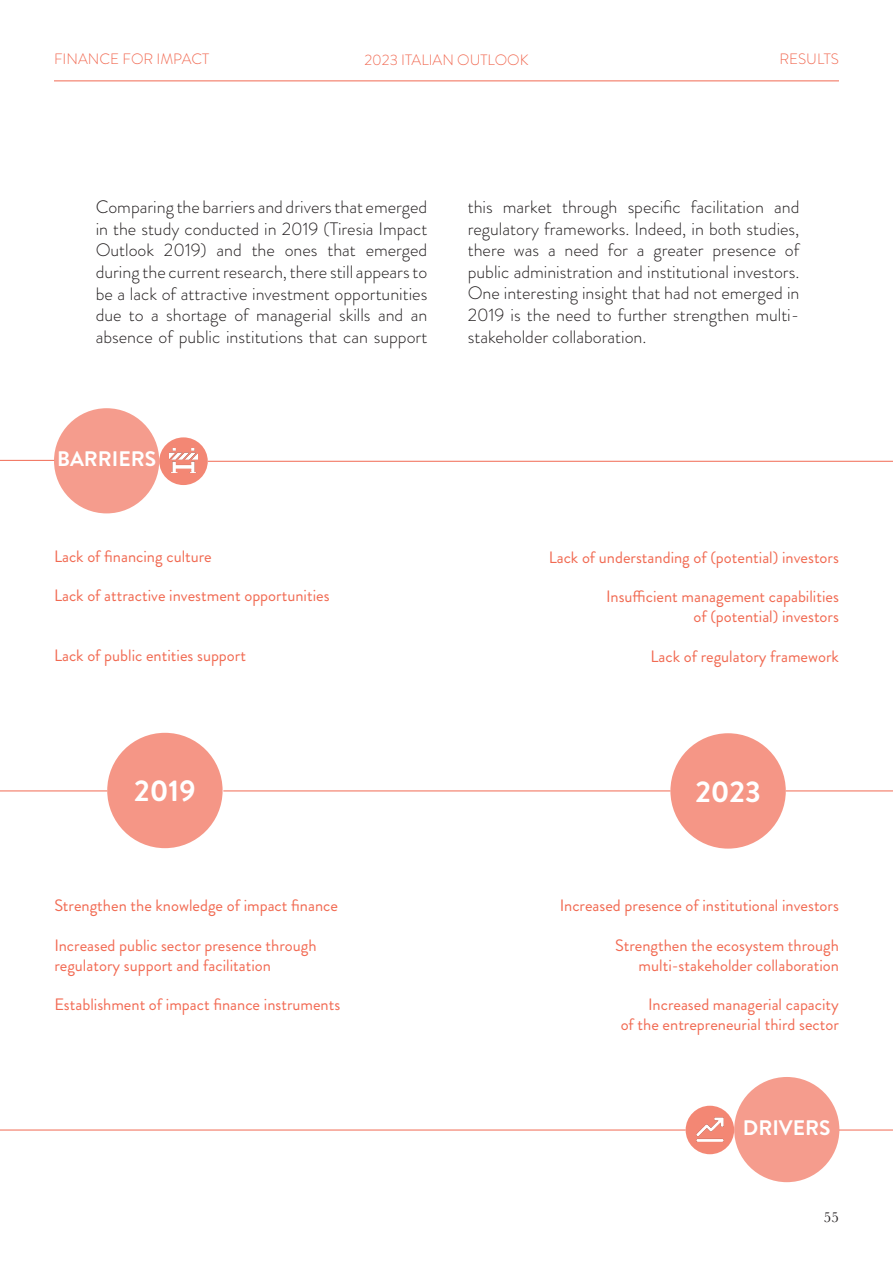
<style>
.page{position:relative;width:893px;height:1263px;background:#fff}
.page>*{position:absolute;margin:0;border:0;box-sizing:border-box;transform-origin:0 0}
.t1{font:700 30px "Brandon Grotesque";color:#fff}
.t2{font:700 21px "Brandon Grotesque";color:#fff}
.t3{font:300 18px/21.6px "Brandon Grotesque";color:#231f20;text-align:justify}
.t4{font:16.5px "Brandon Grotesque";color:#f16a52}
.t5{font:16.5px "Brandon Grotesque";color:#f26a53}
.t6{font:300 15px "Brandon Grotesque";color:#f16a53}
.t7{font:15px "Baskerville";color:#231f20}
</style>
<div class="page">
<div style="left:54px;top:408px;width:105px;height:105px;background:#f59c8d;border-radius:50%"></div>
<div style="left:159px;top:437px;width:49px;height:48px;background:#f38774;border-radius:50%"></div>
<div style="left:734px;top:1077px;width:105px;height:105px;background:#f59c8d;border-radius:50%"></div>
<div style="left:686px;top:1106px;width:48px;height:48px;background:#f38774;border-radius:50%"></div>
<img style="left:696px;top:1117px;width:28px;height:25px">
<img style="left:169px;top:448px;width:29px;height:25px">
<hr style="left:54px;top:81px;width:785px;height:1px;background:#f16a53">
<hr style="left:839px;top:1130px;width:54px;height:1px;background:#f16a53">
<hr style="left:0;top:1130px;width:686px;height:1px;background:#f16a53">
<hr style="left:0;top:460px;width:54px;height:1px;background:#f16a53">
<hr style="left:208px;top:461px;width:685px;height:1px;background:#f16a53">
<hr style="left:786px;top:790px;width:107px;height:1px;background:#f16a53">
<div style="left:670px;top:733px;width:116px;height:116px;background:#f59686;border-radius:50%"></div>
<hr style="left:223px;top:790px;width:447px;height:1px;background:#f16a53">
<div style="left:107px;top:733px;width:116px;height:115px;background:#f59686;border-radius:50%"></div>
<hr style="left:0;top:790px;width:107px;height:1px;background:#f16a53">
<p class="t6" style="left:54px;top:49px;width:157px">FINANCE FOR IMPACT</p>
<p class="t6" style="left:364px;top:49px;width:166px">2023 ITALIAN OUTLOOK</p>
<p class="t6" style="left:779px;top:49px;width:61px">RESULTS</p>
<p class="t3" style="left:96px;top:196px;width:333px">Comparing the barriers and drivers that emerged in the study conducted in 2019 (Tiresia Impact Outlook 2019) and the ones that emerged during the current research, there still appears to be a lack of attractive investment opportunities due to a shortage of managerial skills and an absence of public institutions that can support</p>
<p class="t3" style="left:468px;top:196px;width:333px">this market through specific facilitation and regulatory frameworks. Indeed, in both studies, there was a need for a greater presence of public administration and institutional investors.<br>One interesting insight that had not emerged in 2019 is the need to further strengthen multi&shy;stakeholder collaboration.</p>
<p class="t2" style="left:57px;top:444px;width:101px">BARRIERS</p>
<p class="t4" style="left:54px;top:544px;width:159px">Lack of financing culture</p>
<p class="t4" style="left:54px;top:584px;width:277px">Lack of attractive investment opportunities</p>
<p class="t4" style="left:54px;top:643px;width:194px">Lack of public entities support</p>
<p class="t4" style="left:549px;top:546px;width:292px">Lack of understanding of (potential) investors</p>
<p class="t4" style="left:606px;top:585px;width:234px">Insufficient management capabilities</p>
<p class="t4" style="left:694px;top:605px;width:147px">of (potential) investors</p>
<p class="t4" style="left:650px;top:645px;width:190px">Lack of regulatory framework</p>
<p class="t1" style="left:134px;top:770px;width:63px">2019</p>
<p class="t1" style="left:695px;top:770px;width:67px">2023</p>
<p class="t4" style="left:54px;top:894px;width:285px">Strengthen the knowledge of impact finance</p>
<p class="t5" style="left:54px;top:934px;width:264px">Increased public sector presence through</p>
<p class="t5" style="left:54px;top:953px;width:218px">regulatory support and facilitation</p>
<p class="t5" style="left:54px;top:993px;width:287px">Establishment of impact finance instruments</p>
<p class="t4" style="left:560px;top:894px;width:281px">Increased presence of institutional investors</p>
<p class="t4" style="left:615px;top:934px;width:225px">Strengthen the ecosystem through</p>
<p class="t4" style="left:639px;top:953px;width:202px">multi-stakeholder collaboration</p>
<p class="t4" style="left:648px;top:993px;width:192px">Increased managerial capacity</p>
<p class="t4" style="left:621px;top:1013px;width:220px">of the entrepreneurial third sector</p>
<p class="t2" style="left:743px;top:1113px;width:89px">DRIVERS</p>
<p class="t7" style="left:824px;top:1208px;width:16px">55</p>
</div>
